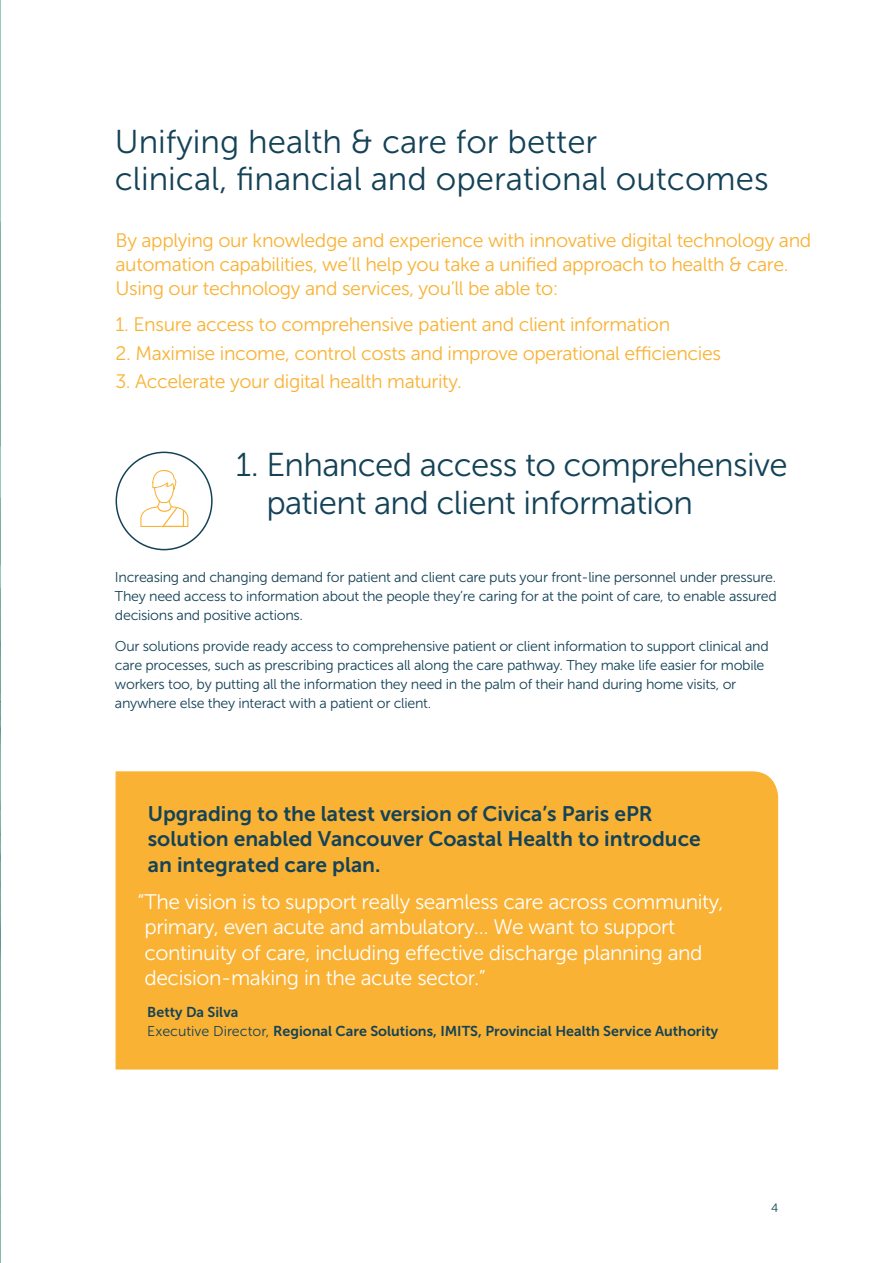
<style>
.page{position:relative;width:893px;height:1263px;background:#fff}
.page>*{position:absolute;margin:0;border:0;box-sizing:border-box;transform-origin:0 0}
.t1{font:33px/37.5px "Museo Sans 300";color:#144257}
.t2{font:33px/37.5px "Museo Sans 300";letter-spacing:-.02em;color:#144257}
.t3{font:21px/25.5px "Museo Sans 300";letter-spacing:-.02em;color:#fff}
.t4{font:21px/25.5px "Museo Sans 700";color:#144257}
.t5{font:19.5px/24px "Museo Sans 300";letter-spacing:-.02em;color:#f9b234}
.t6{font:14.25px/18.8px "Museo Sans 300";letter-spacing:-.02em;color:#144257;text-align:justify}
.t7{font:14.25px/18.8px "Museo Sans 700";color:#144257}
.t8{font:12px "Museo Sans 300";color:#144257}
.s1{font-family:"Museo Sans 300"}
</style>
<div class="page">
<div style="left:115px;top:771px;width:664px;height:299px;background:#f9b234"></div>
<div style="left:116px;top:452px;width:97px;height:98px;border:2px solid #144257;border-radius:50%"></div>
<svg style="left:140px;top:470px;width:49px;height:81px"></svg>
<img style="left:0;top:0;width:1px;height:1263px">
<h1 class="t1" style="left:115px;top:123px;width:655px">Unifying health &amp; care for better<br>clinical, financial and operational outcomes</h1>
<h3 class="t5" style="left:116px;top:229px;width:697px">By applying our knowledge and experience with innovative digital technology and automation capabilities, we’ll help you take a unified approach to health &amp; care.<br>Using our technology and services, you’ll be able to:</h3>
<h3 class="t5" style="left:116px;top:313px;width:556px">1. Ensure access to comprehensive patient and client information</h3>
<h3 class="t5" style="left:116px;top:341px;width:607px">2. Maximise income, control costs and improve operational efficiencies</h3>
<h3 class="t5" style="left:116px;top:369px;width:348px">3. Accelerate your digital health maturity.</h3>
<h1 class="t2" style="left:266px;top:446px;width:523px;text-indent:-30px">1. Enhanced access to comprehensive patient and client information</h1>
<p class="t6" style="left:115px;top:568px;width:663px">Increasing and changing demand for patient and client care puts your front-line personnel under pressure.<br>They need access to information about the people they’re caring for at the point of care, to enable assured decisions and positive actions.</p>
<p class="t6" style="left:115px;top:637px;width:655px;text-align:left">Our solutions provide ready access to comprehensive patient or client information to support clinical and care processes, such as prescribing practices all along the care pathway. They make life easier for mobile workers too, by putting all the information they need in the palm of their hand during home visits, or anywhere else they interact with a patient or client.</p>
<h2 class="t4" style="left:148px;top:800px;width:554px">Upgrading to the latest version of Civica’s Paris ePR solution enabled Vancouver Coastal Health to introduce an integrated care plan.</h2>
<h2 class="t3" style="left:144px;top:889px;width:581px;text-indent:-7px">“The vision is to support really seamless care across community, primary, even acute and ambulatory… We want to support continuity of care, including effective discharge planning and decision-making in the acute sector.”</h2>
<p class="t7" style="left:147px;top:1003px;width:572px">Betty Da Silva<br><span class="s1">Executive Director,</span> Regional Care Solutions, IMITS, Provincial Health Service Authority</p>
<p class="t8" style="left:771px;top:1201px;width:9px">4</p>
</div>
